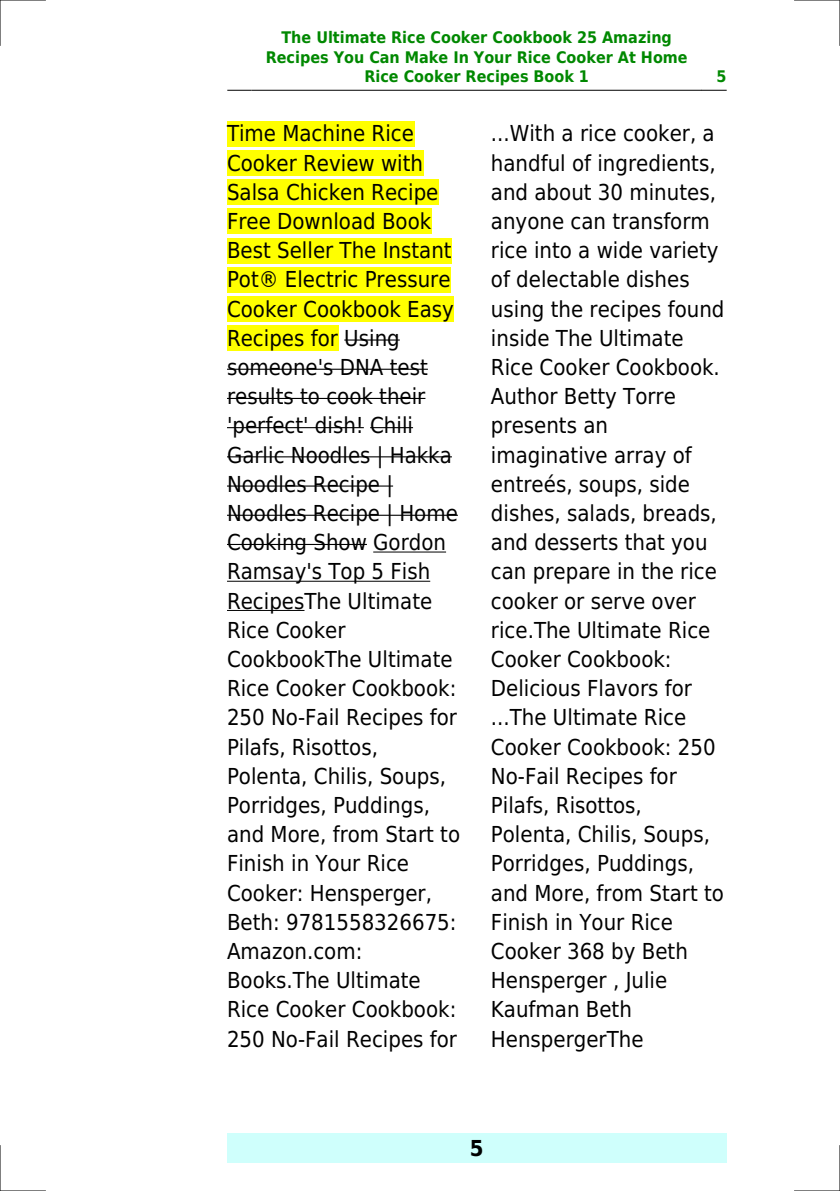
<style>
.page{position:relative;width:840px;height:1191px;background:#fff}
.page>*{position:absolute;margin:0;border:0;box-sizing:border-box;transform-origin:0 0}
.t1{font:22px/29.2px "DejaVu Sans Condensed";color:#000}
.t2{font:700 22px "DejaVu Sans Condensed";color:#000}
.t3{font:700 16px/19.2px "DejaVu Sans Condensed";color:#080;text-align:center}
</style>
<div class="page">
<svg style="left:227px;top:90px;width:24px;height:1px"></svg>
<hr style="left:252px;top:90px;width:448px;height:1px;background:#000">
<svg style="left:701px;top:90px;width:24px;height:1px"></svg>
<div style="left:227px;top:1133px;width:499px;height:29px;background:#cffffc"></div>
<div style="left:227px;top:121px;width:187px;height:25px;background:#ff0"></div>
<div style="left:227px;top:150px;width:196px;height:26px;background:#ff0"></div>
<div style="left:227px;top:179px;width:211px;height:26px;background:#ff0"></div>
<div style="left:227px;top:208px;width:204px;height:26px;background:#ff0"></div>
<div style="left:227px;top:238px;width:224px;height:25px;background:#ff0"></div>
<div style="left:227px;top:267px;width:223px;height:25px;background:#ff0"></div>
<div style="left:227px;top:296px;width:227px;height:26px;background:#ff0"></div>
<div style="left:227px;top:325px;width:111px;height:26px;background:#ff0"></div>
<hr style="left:344px;top:339px;width:55px;height:1px;background:#000">
<hr style="left:227px;top:369px;width:200px;height:1px;background:#000">
<hr style="left:227px;top:398px;width:198px;height:1px;background:#000">
<hr style="left:227px;top:427px;width:136px;height:1px;background:#000">
<hr style="left:370px;top:427px;width:43px;height:1px;background:#000">
<hr style="left:227px;top:456px;width:224px;height:1px;background:#000">
<hr style="left:227px;top:485px;width:166px;height:1px;background:#000">
<hr style="left:227px;top:515px;width:230px;height:1px;background:#000">
<hr style="left:227px;top:544px;width:140px;height:1px;background:#000">
<hr style="left:373px;top:551px;width:73px;height:1px;background:#000">
<hr style="left:227px;top:581px;width:203px;height:1px;background:#000">
<hr style="left:227px;top:610px;width:77px;height:1px;background:#000">
<hr style="left:0;top:0;width:45px;height:1px;background:#000">
<hr style="left:794px;top:0;width:45px;height:1px;background:#000">
<hr style="left:0;top:1190px;width:45px;height:1px;background:#000">
<hr style="left:794px;top:1190px;width:45px;height:1px;background:#000">
<hr style="left:0;top:0;width:1px;height:45px;background:#000">
<hr style="left:0;top:1145px;width:1px;height:46px;background:#000">
<hr style="left:839px;top:0;width:1px;height:45px;background:#000">
<hr style="left:839px;top:1145px;width:1px;height:46px;background:#000">
<p class="t3" style="left:265px;top:28px;width:423px">The Ultimate Rice Cooker Cookbook 25 Amazing<br>Recipes You Can Make In Your Rice Cooker At Home<br>Rice Cooker Recipes Book 1</p>
<p class="t3" style="left:716px;top:67px;width:12px">5</p>
<p class="t1" style="left:227px;top:119px;width:234px">Time Machine Rice<br>Cooker Review with<br>Salsa Chicken Recipe<br>Free Download Book<br>Best Seller The Instant<br>Pot® Electric Pressure<br>Cooker Cookbook Easy<br>Recipes for Using someone's DNA test results to cook their 'perfect' dish! Chili<br>Garlic Noodles | Hakka<br>Noodles Recipe |<br>Noodles Recipe | Home<br>Cooking Show Gordon<br>Ramsay's Top 5 Fish<br>RecipesThe Ultimate<br>Rice Cooker<br>CookbookThe Ultimate<br>Rice Cooker Cookbook:<br>250 No-Fail Recipes for<br>Pilafs, Risottos,<br>Polenta, Chilis, Soups,<br>Porridges, Puddings, and More, from Start to<br>Finish in Your Rice<br>Cooker: Hensperger,<br>Beth: 9781558326675:<br>Amazon.com:<br>Books.The Ultimate<br>Rice Cooker Cookbook:<br>250 No-Fail Recipes for</p>
<p class="t1" style="left:490px;top:119px;width:235px">...With a rice cooker, a handful of ingredients, and about 30 minutes, anyone can transform rice into a wide variety of delectable dishes using the recipes found inside The Ultimate<br>Rice Cooker Cookbook.<br>Author Betty Torre presents an imaginative array of entreés, soups, side dishes, salads, breads, and desserts that you can prepare in the rice cooker or serve over rice.The Ultimate Rice<br>Cooker Cookbook:<br>Delicious Flavors for ...The Ultimate Rice<br>Cooker Cookbook: 250<br>No-Fail Recipes for<br>Pilafs, Risottos,<br>Polenta, Chilis, Soups,<br>Porridges, Puddings, and More, from Start to<br>Finish in Your Rice<br>Cooker 368 by Beth<br>Hensperger , Julie<br>Kaufman Beth<br>HenspergerThe</p>
<p class="t2" style="left:469px;top:1135px;width:15px">5</p>
</div>
